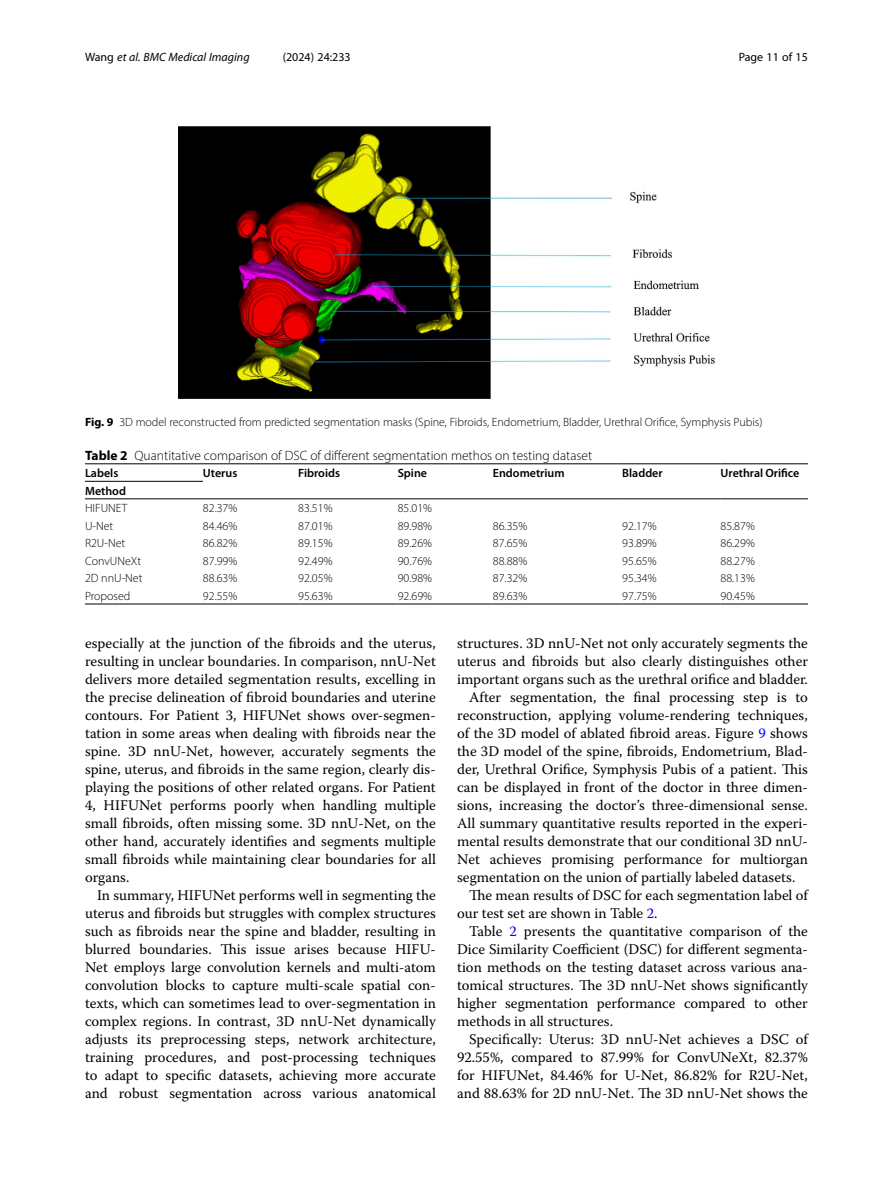
<style>
.page{position:relative;width:893px;height:1191px;background:#fff}
.page>*{position:absolute;margin:0;border:0;box-sizing:border-box;transform-origin:0 0}
.Body_Text_Indent{font:14.7px/18px "Warnock Pro";color:#000;text-align:justify}
.Table_Caption{font:300 13.5px "Myriad Pro";color:#000}
.Table_Body{font:300 12px "Myriad Pro";color:#000}
.Figure_Caption{font:300 12px "Myriad Pro";color:#000}
.Table_Head{font:600 12px "Myriad Pro";color:#000}
.t1{font:italic 12px "Myriad Pro";color:#000}
.t2{font:12px "Myriad Pro";color:#000}
.s1{font-style:normal}
.s2{font-weight:700}
.s3{color:#00f}
</style>
<div class="page">
<hr style="left:203px;top:498px;width:95px;height:1px;background:#000">
<hr style="left:298px;top:498px;width:100px;height:1px;background:#000">
<hr style="left:398px;top:498px;width:95px;height:1px;background:#000">
<hr style="left:493px;top:498px;width:129px;height:1px;background:#000">
<hr style="left:622px;top:498px;width:98px;height:1px;background:#000">
<hr style="left:720px;top:498px;width:88px;height:1px;background:#000">
<hr style="left:203px;top:463px;width:95px;height:1px;background:#000">
<hr style="left:298px;top:463px;width:100px;height:1px;background:#000">
<hr style="left:398px;top:463px;width:95px;height:1px;background:#000">
<hr style="left:493px;top:463px;width:129px;height:1px;background:#000">
<hr style="left:622px;top:463px;width:98px;height:1px;background:#000">
<hr style="left:720px;top:463px;width:88px;height:1px;background:#000">
<hr style="left:85px;top:481px;width:118px;height:1px;background:#000">
<hr style="left:85px;top:498px;width:118px;height:1px;background:#000">
<hr style="left:85px;top:604px;width:118px;height:1px;background:#000">
<hr style="left:203px;top:604px;width:95px;height:1px;background:#000">
<hr style="left:298px;top:604px;width:100px;height:1px;background:#000">
<hr style="left:398px;top:604px;width:95px;height:1px;background:#000">
<hr style="left:493px;top:604px;width:129px;height:1px;background:#000">
<hr style="left:622px;top:604px;width:98px;height:1px;background:#000">
<hr style="left:720px;top:604px;width:88px;height:1px;background:#000">
<hr style="left:85px;top:463px;width:118px;height:1px;background:#000">
<img style="left:179px;top:126px;width:535px;height:273px">
<p class="t1" style="left:85px;top:50px;width:166px"><span class="s1">Wang</span> et al. BMC Medical Imaging</p>
<p class="t2" style="left:283px;top:50px;width:70px">(2024) 24:233</p>
<p class="t2" style="left:739px;top:50px;width:71px">Page 11 of 15</p>
<p class="Figure_Caption" style="left:85px;top:414px;width:679px"><span class="s2">Fig. 9</span> 3D model reconstructed from predicted segmentation masks (Spine, Fibroids, Endometrium, Bladder, Urethral Orifice, Symphysis Pubis)</p>
<p class="Table_Caption" style="left:85px;top:447px;width:509px"><span class="s2">Table 2</span> Quantitative comparison of DSC of different segmentation methos on testing dataset</p>
<p class="Table_Head" style="left:85px;top:465px;width:35px">Labels</p>
<p class="Table_Head" style="left:203px;top:465px;width:36px">Uterus</p>
<p class="Table_Head" style="left:298px;top:465px;width:43px">Fibroids</p>
<p class="Table_Head" style="left:398px;top:465px;width:31px">Spine</p>
<p class="Table_Head" style="left:493px;top:465px;width:73px">Endometrium</p>
<p class="Table_Head" style="left:622px;top:465px;width:42px">Bladder</p>
<p class="Table_Head" style="left:720px;top:465px;width:80px">Urethral Orifice</p>
<p class="Table_Head" style="left:85px;top:483px;width:42px">Method</p>
<p class="Table_Body" style="left:85px;top:501px;width:44px">HIFUNET</p>
<p class="Table_Body" style="left:203px;top:501px;width:36px">82.37%</p>
<p class="Table_Body" style="left:298px;top:501px;width:36px">83.51%</p>
<p class="Table_Body" style="left:398px;top:501px;width:36px">85.01%</p>
<p class="Table_Body" style="left:85px;top:518px;width:30px">U-Net</p>
<p class="Table_Body" style="left:203px;top:518px;width:36px">84.46%</p>
<p class="Table_Body" style="left:298px;top:518px;width:36px">87.01%</p>
<p class="Table_Body" style="left:398px;top:518px;width:36px">89.98%</p>
<p class="Table_Body" style="left:493px;top:518px;width:36px">86.35%</p>
<p class="Table_Body" style="left:622px;top:518px;width:36px">92.17%</p>
<p class="Table_Body" style="left:720px;top:518px;width:36px">85.87%</p>
<p class="Table_Body" style="left:85px;top:536px;width:42px">R2U-Net</p>
<p class="Table_Body" style="left:203px;top:536px;width:36px">86.82%</p>
<p class="Table_Body" style="left:298px;top:536px;width:36px">89.15%</p>
<p class="Table_Body" style="left:398px;top:536px;width:36px">89.26%</p>
<p class="Table_Body" style="left:493px;top:536px;width:36px">87.65%</p>
<p class="Table_Body" style="left:622px;top:536px;width:36px">93.89%</p>
<p class="Table_Body" style="left:720px;top:536px;width:36px">86.29%</p>
<p class="Table_Body" style="left:85px;top:553px;width:58px">ConvUNeXt</p>
<p class="Table_Body" style="left:203px;top:553px;width:36px">87.99%</p>
<p class="Table_Body" style="left:298px;top:553px;width:36px">92.49%</p>
<p class="Table_Body" style="left:398px;top:553px;width:36px">90.76%</p>
<p class="Table_Body" style="left:493px;top:553px;width:36px">88.88%</p>
<p class="Table_Body" style="left:622px;top:553px;width:36px">95.65%</p>
<p class="Table_Body" style="left:720px;top:553px;width:36px">88.27%</p>
<p class="Table_Body" style="left:85px;top:571px;width:59px">2D nnU-Net</p>
<p class="Table_Body" style="left:203px;top:571px;width:36px">88.63%</p>
<p class="Table_Body" style="left:298px;top:571px;width:36px">92.05%</p>
<p class="Table_Body" style="left:398px;top:571px;width:36px">90.98%</p>
<p class="Table_Body" style="left:493px;top:571px;width:36px">87.32%</p>
<p class="Table_Body" style="left:622px;top:571px;width:36px">95.34%</p>
<p class="Table_Body" style="left:720px;top:571px;width:36px">88.13%</p>
<p class="Table_Body" style="left:85px;top:588px;width:47px">Proposed</p>
<p class="Table_Body" style="left:203px;top:588px;width:36px">92.55%</p>
<p class="Table_Body" style="left:298px;top:588px;width:36px">95.63%</p>
<p class="Table_Body" style="left:398px;top:588px;width:36px">92.69%</p>
<p class="Table_Body" style="left:493px;top:588px;width:36px">89.63%</p>
<p class="Table_Body" style="left:622px;top:588px;width:36px">97.75%</p>
<p class="Table_Body" style="left:720px;top:588px;width:36px">90.45%</p>
<p class="Body_Text_Indent" style="left:85px;top:634px;width:352px">especially at the junction of the fibroids and the uterus, resulting in unclear boundaries. In comparison, nnU-Net delivers more detailed segmentation results, excelling in the precise delineation of fibroid boundaries and uterine contours. For Patient 3, HIFUNet shows over-segmen&shy;tation in some areas when dealing with fibroids near the spine. 3D nnU-Net, however, accurately segments the spine, uterus, and fibroids in the same region, clearly dis&shy;playing the positions of other related organs. For Patient 4, HIFUNet performs poorly when handling multiple small fibroids, often missing some. 3D nnU-Net, on the other hand, accurately identifies and segments multiple small fibroids while maintaining clear boundaries for all organs.</p>
<p class="Body_Text_Indent" style="left:85px;top:886px;width:352px;text-indent:12px">In summary, HIFUNet performs well in segmenting the uterus and fibroids but struggles with complex structures such as fibroids near the spine and bladder, resulting in blurred boundaries. This issue arises because HIFU-Net employs large convolution kernels and multi-atom convolution blocks to capture multi-scale spatial con&shy;texts, which can sometimes lead to over-segmentation in complex regions. In contrast, 3D nnU-Net dynamically adjusts its preprocessing steps, network architecture, training procedures, and post-processing techniques to adapt to specific datasets, achieving more accurate and robust segmentation across various anatomical</p>
<p class="Body_Text_Indent" style="left:457px;top:634px;width:352px">structures. 3D nnU-Net not only accurately segments the uterus and fibroids but also clearly distinguishes other important organs such as the urethral orifice and bladder.</p>
<p class="Body_Text_Indent" style="left:457px;top:688px;width:352px;text-indent:12px">After segmentation, the final processing step is to reconstruction, applying volume-rendering techniques, of the 3D model of ablated fibroid areas. Figure <span class="s3">9</span> shows the 3D model of the spine, fibroids, Endometrium, Blad&shy;der, Urethral Orifice, Symphysis Pubis of a patient. This can be displayed in front of the doctor in three dimen&shy;sions, increasing the doctor’s three-dimensional sense.<br>All summary quantitative results reported in the experi&shy;mental results demonstrate that our conditional 3D nnU-Net achieves promising performance for multiorgan segmentation on the union of partially labeled datasets.</p>
<p class="Body_Text_Indent" style="left:457px;top:886px;width:352px;text-indent:12px">The mean results of DSC for each segmentation label of our test set are shown in Table <span class="s3">2</span>.</p>
<p class="Body_Text_Indent" style="left:457px;top:922px;width:352px;text-indent:12px">Table <span class="s3">2</span> presents the quantitative comparison of the Dice Similarity Coefficient (DSC) for different segmenta&shy;tion methods on the testing dataset across various ana&shy;tomical structures. The 3D nnU-Net shows significantly higher segmentation performance compared to other methods in all structures.</p>
<p class="Body_Text_Indent" style="left:457px;top:1030px;width:352px;text-indent:12px">Specifically: Uterus: 3D nnU-Net achieves a DSC of 92.55%, compared to 87.99% for ConvUNeXt, 82.37% for HIFUNet, 84.46% for U-Net, 86.82% for R2U-Net, and 88.63% for 2D nnU-Net. The 3D nnU-Net shows the</p>
</div>
